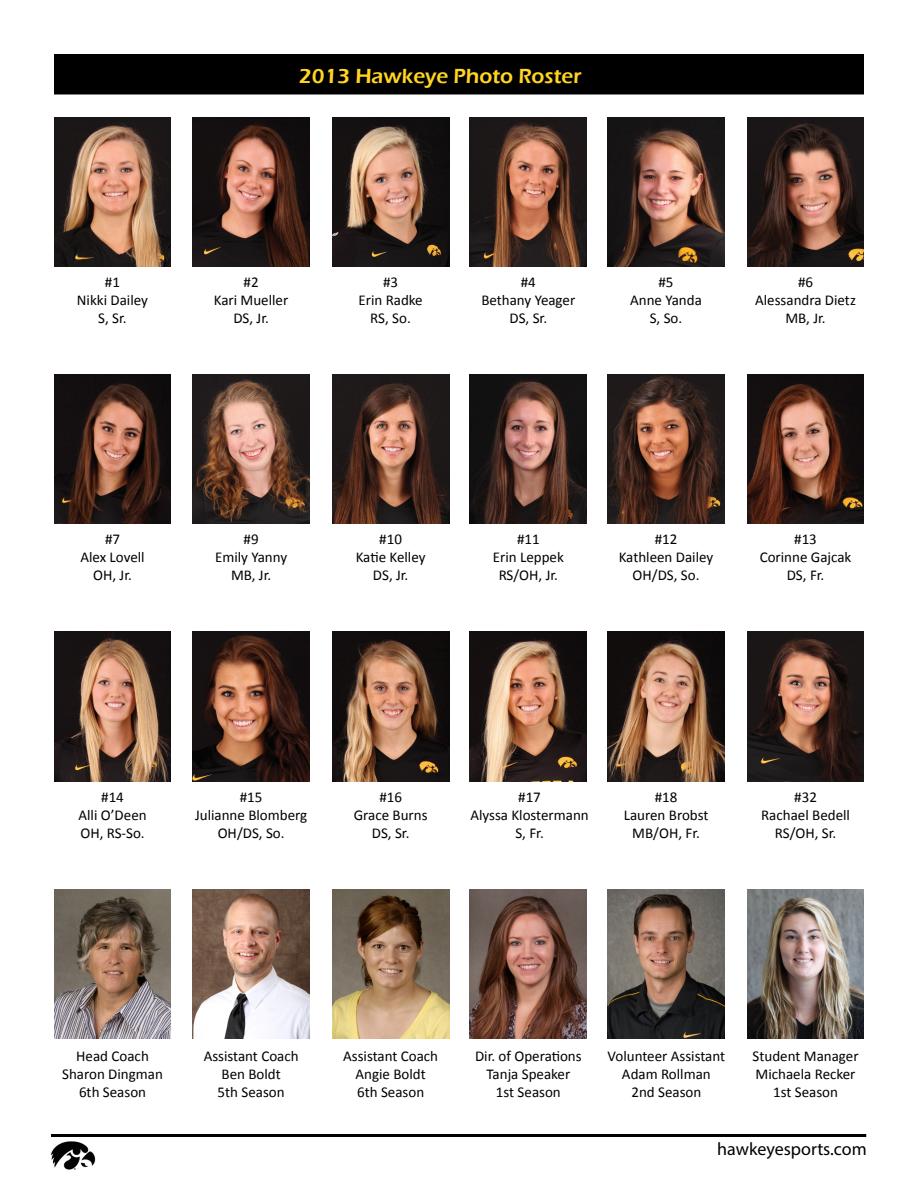
<style>
.page{position:relative;width:918px;height:1188px;background:#fff}
.page>*{position:absolute;margin:0;border:0;box-sizing:border-box;transform-origin:0 0}
.t1{font:600 21px "Eras ITC";color:#ffd520}
.t2{font:18px "Myriad Pro";color:#000}
.t3{font:15px/18px "Calibri";color:#000;text-align:center}
</style>
<div class="page">
<hr style="left:51px;top:1134px;width:815px;height:3px;background:#000">
<img style="left:51px;top:1142px;width:45px;height:28px">
<img style="left:54px;top:117px;width:117px;height:150px">
<img style="left:193px;top:117px;width:117px;height:150px">
<img style="left:332px;top:117px;width:117px;height:150px">
<img style="left:470px;top:117px;width:117px;height:150px">
<img style="left:608px;top:117px;width:116px;height:150px">
<img style="left:747px;top:117px;width:117px;height:150px">
<img style="left:54px;top:375px;width:117px;height:149px">
<img style="left:193px;top:375px;width:117px;height:149px">
<img style="left:332px;top:375px;width:117px;height:149px">
<img style="left:470px;top:375px;width:117px;height:149px">
<img style="left:608px;top:375px;width:116px;height:149px">
<img style="left:747px;top:375px;width:117px;height:149px">
<img style="left:54px;top:632px;width:117px;height:149px">
<img style="left:193px;top:632px;width:117px;height:149px">
<img style="left:332px;top:632px;width:117px;height:149px">
<img style="left:470px;top:632px;width:117px;height:149px">
<img style="left:608px;top:632px;width:116px;height:149px">
<img style="left:747px;top:632px;width:117px;height:149px">
<img style="left:54px;top:889px;width:117px;height:150px">
<img style="left:193px;top:889px;width:117px;height:150px">
<img style="left:332px;top:889px;width:117px;height:150px">
<img style="left:470px;top:889px;width:117px;height:150px">
<img style="left:608px;top:889px;width:116px;height:150px">
<img style="left:747px;top:889px;width:117px;height:150px">
<div style="left:56px;top:56px;width:806px;height:37px;background:#000"></div>
<div style="left:54px;top:54px;width:810px;height:40px;border:3px solid #000"></div>
<h1 class="t1" style="left:299px;top:64px;width:284px">2013 Hawkeye Photo Roster</h1>
<p class="t3" style="left:77px;top:273px;width:73px">#1<br>Nikki Dailey<br>S, Sr.</p>
<p class="t3" style="left:214px;top:273px;width:76px">#2<br>Kari Mueller<br>DS, Jr.</p>
<p class="t3" style="left:358px;top:273px;width:66px">#3<br>Erin Radke<br>RS, So.</p>
<p class="t3" style="left:481px;top:273px;width:95px">#4<br>Bethany Yeager<br>DS, Sr.</p>
<p class="t3" style="left:630px;top:273px;width:73px">#5<br>Anne Yanda<br>S, So.</p>
<p class="t3" style="left:755px;top:273px;width:102px">#6<br>Alessandra Dietz<br>MB, Jr.</p>
<p class="t3" style="left:80px;top:530px;width:66px">#7<br>Alex Lovell<br>OH, Jr.</p>
<p class="t3" style="left:215px;top:530px;width:74px">#9<br>Emily Yanny<br>MB, Jr.</p>
<p class="t3" style="left:356px;top:530px;width:71px">#10<br>Katie Kelley<br>DS, Jr.</p>
<p class="t3" style="left:493px;top:530px;width:73px">#11<br>Erin Leppek<br>RS/OH, Jr.</p>
<p class="t3" style="left:619px;top:530px;width:96px">#12<br>Kathleen Dailey<br>OH/DS, So.</p>
<p class="t3" style="left:760px;top:530px;width:93px">#13<br>Corinne Gajcak<br>DS, Fr.</p>
<p class="t3" style="left:78px;top:788px;width:70px">#14<br>Alli O’Deen<br>OH, RS-So.</p>
<p class="t3" style="left:195px;top:788px;width:114px">#15<br>Julianne Blomberg<br>OH/DS, So.</p>
<p class="t3" style="left:354px;top:788px;width:75px">#16<br>Grace Burns<br>DS, Sr.</p>
<p class="t3" style="left:470px;top:788px;width:120px">#17<br>Alyssa Klostermann<br>S, Fr.</p>
<p class="t3" style="left:624px;top:788px;width:86px">#18<br>Lauren Brobst<br>MB/OH, Fr.</p>
<p class="t3" style="left:761px;top:788px;width:90px">#32<br>Rachael Bedell<br>RS/OH, Sr.</p>
<p class="t3" style="left:62px;top:1047px;width:102px">Head Coach<br>Sharon Dingman<br>6th Season</p>
<p class="t3" style="left:204px;top:1047px;width:97px">Assistant Coach<br>Ben Boldt<br>5th Season</p>
<p class="t3" style="left:343px;top:1047px;width:97px">Assistant Coach<br>Angie Boldt<br>6th Season</p>
<p class="t3" style="left:475px;top:1047px;width:108px">Dir. of Operations<br>Tanja Speaker<br>1st Season</p>
<p class="t3" style="left:608px;top:1047px;width:119px">Volunteer Assistant<br>Adam Rollman<br>2nd Season</p>
<p class="t3" style="left:753px;top:1047px;width:108px">Student Manager<br>Michaela Recker<br>1st Season</p>
<p class="t2" style="left:717px;top:1138px;width:151px">hawkeyesports.com</p>
</div>
